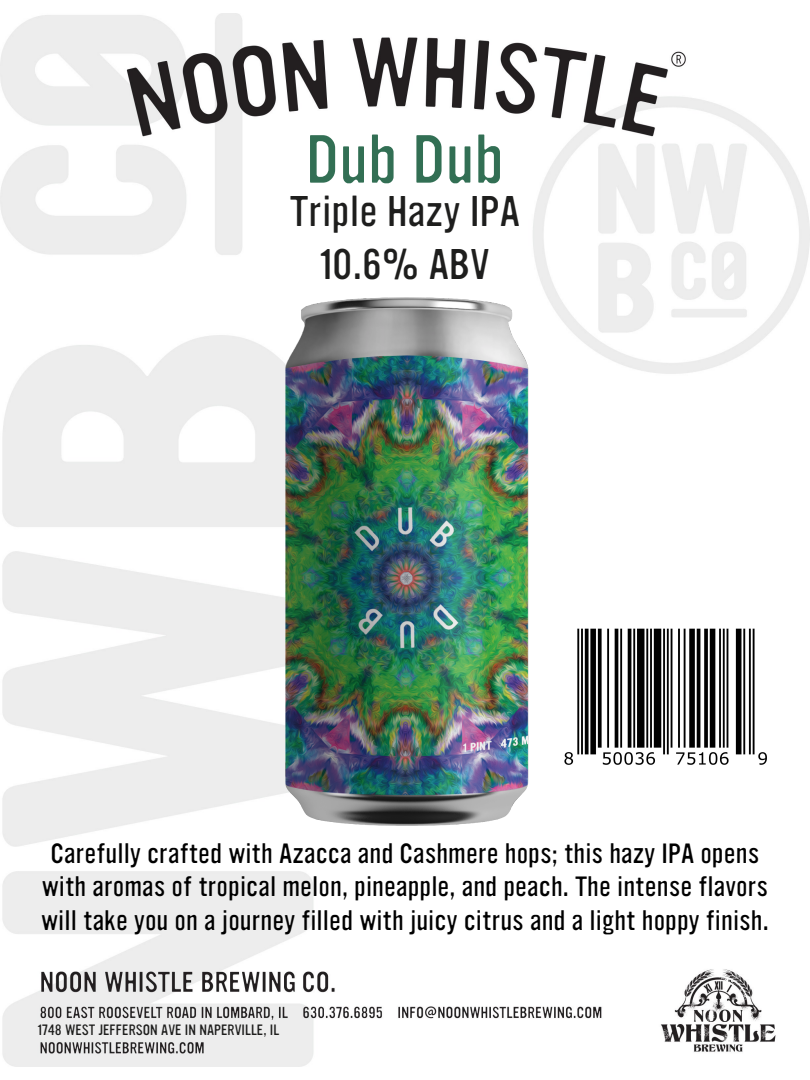
<style>
.page{position:relative;width:810px;height:1080px;background:#fff}
.page>*{position:absolute;margin:0;border:0;box-sizing:border-box;transform-origin:0 0}
.t1{font:300 59.38px "YWFT Ultramagnetic";color:#326f54}
.t2{font:300 37.5px "YWFT Ultramagnetic";color:#1e1e1d}
.t3{font:300 24.38px/33.8px "YWFT Ultramagnetic";color:#000;text-align:center}
.t4{font:300 13.12px "YWFT Ultramagnetic";color:#1e1e1d}
</style>
<div class="page">
<img style="left:0;top:13px;width:810px;height:1054px">
<img style="left:222px;top:241px;width:366px;height:646px">
<img style="left:552px;top:619px;width:229px;height:160px">
<p class="t1" style="left:306px;top:117px;width:199px">Dub Dub</p>
<p class="t2" style="left:290px;top:185px;width:232px">Triple Hazy IPA</p>
<p class="t2" style="left:320px;top:237px;width:171px">10.6% ABV</p>
<p class="t3" style="left:41px;top:836px;width:729px">Carefully crafted with Azacca and Cashmere hops; this hazy IPA opens with aromas of tropical melon, pineapple, and peach. The intense flavors will take you on a journey filled with juicy citrus and a light hoppy finish.</p>
<p class="t4" style="left:38px;top:1021px;width:243px">1748 WEST JEFFERSON AVE IN NAPERVILLE, IL</p>
</div>
